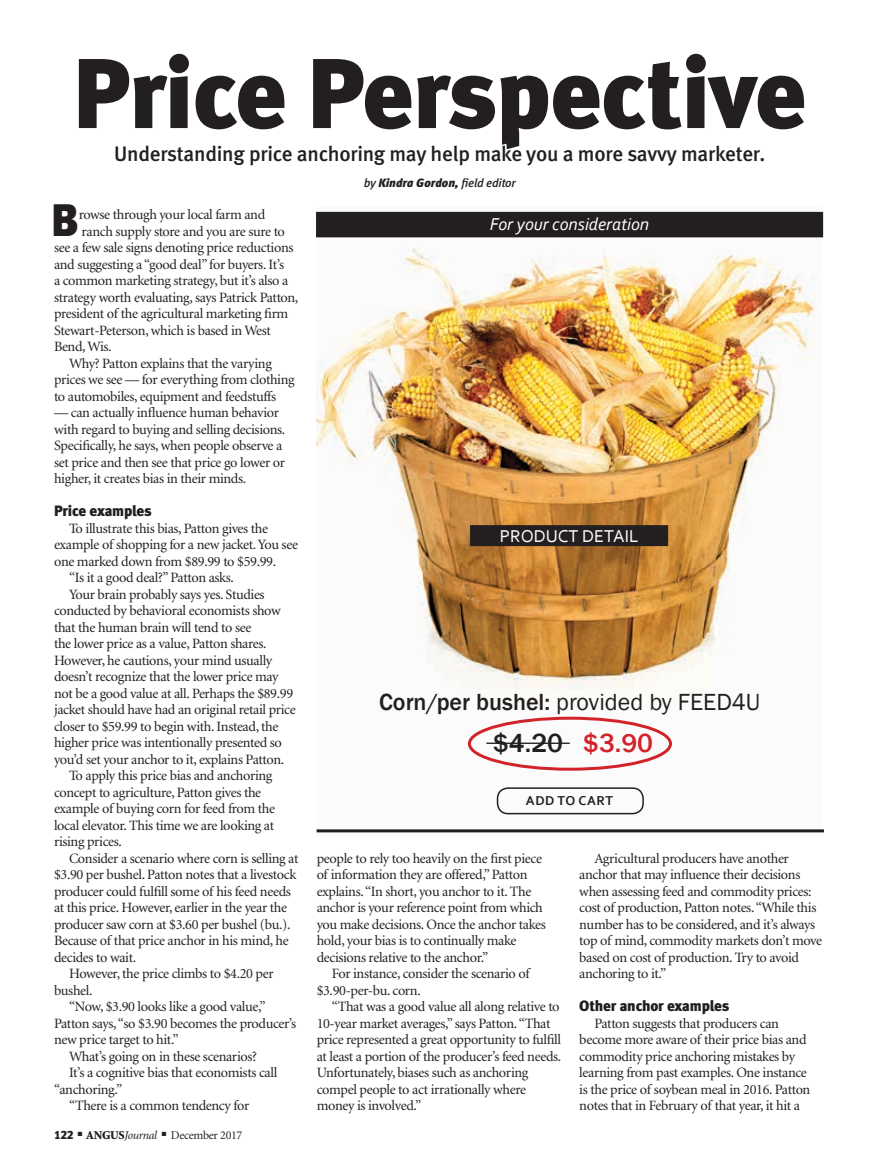
<style>
.page{position:relative;width:878px;height:1168px;background:#fff}
.page>*{position:absolute;margin:0;border:0;box-sizing:border-box;transform-origin:0 0}
.headline{font:99px "Meta Black LF";letter-spacing:-.01em;color:#231f20}
.Drop_Cap{font:45.45px "Meta Black LF";color:#231f20}
.t1{font:500 27px "Franklin Gothic";color:#231f20}
.t2{font:24px "Franklin Gothic";color:#231f20}
.deck{font:21px "Meta Medium LF";letter-spacing:-.01em;color:#231f20}
.t3{font:italic 18px "Corbel";color:#fff}
.t4{font:18px "Corbel";color:#fff}
.subhead{font:15px "Meta Black LF";letter-spacing:-.01em;color:#231f20}
.body_text{font:14.25px/16.5px "Minion";letter-spacing:-.025em;color:#231f20}
.Drop_Cap-2{font:14.25px "Minion";letter-spacing:-.025em;color:#231f20}
.t5{font:700 13.5px "Corbel";letter-spacing:.04em;color:#231f20}
.t6{font:12px "Minion";letter-spacing:-.025em;color:#231f20}
.byline{font:italic 12px "Meta Medium LF";letter-spacing:-.01em;color:#231f20}
.s1{font-family:"Meta Black LF"}
.s2{font-weight:900}
.s3{font-style:italic}
.s4{font-weight:500}
.s5{color:#d2232a}
</style>
<div class="page">
<img style="left:316px;top:211px;width:506px;height:622px">
<hr style="left:316px;top:829px;width:508px;height:3px;background:#231f20">
<hr style="left:486px;top:742px;width:83px;height:2px;background:#231f20">
<div style="left:470px;top:525px;width:198px;height:21px;background:#231f20"></div>
<div style="left:316px;top:212px;width:507px;height:25px;background:#231f20"></div>
<div style="left:468px;top:717px;width:204px;height:54px;border:3px solid #d2232a;border-radius:50%"></div>
<div style="left:496px;top:787px;width:148px;height:27px;border:2px solid #231f20;border-radius:10px"></div>
<p class="headline" style="left:73px;top:34px;width:735px">Price Perspective</p>
<p class="deck" style="left:114px;top:142px;width:652px">Understanding price anchoring may help make you a more savvy marketer.</p>
<p class="byline" style="left:364px;top:175px;width:154px">by <span class="s1">Kindra Gordon,</span> field editor</p>
<p class="Drop_Cap" style="left:51px;top:192px;width:29px">B</p>
<p class="Drop_Cap-2" style="left:79px;top:207px;width:188px">rowse through your local farm and</p>
<p class="Drop_Cap-2" style="left:82px;top:224px;width:205px">ranch supply store and you are sure to</p>
<p class="Drop_Cap-2" style="left:54px;top:240px;width:241px">see a few sale signs denoting price reductions</p>
<p class="Drop_Cap-2" style="left:54px;top:257px;width:231px">and suggesting a “good deal” for buyers. It’s</p>
<p class="Drop_Cap-2" style="left:54px;top:273px;width:236px">a common marketing strategy, but it’s also a</p>
<p class="Drop_Cap-2" style="left:54px;top:290px;width:246px">strategy worth evaluating, says Patrick Patton,</p>
<p class="Drop_Cap-2" style="left:54px;top:306px;width:236px">president of the agricultural marketing firm</p>
<p class="Drop_Cap-2" style="left:54px;top:323px;width:218px">Stewart-Peterson, which is based in West</p>
<p class="Drop_Cap-2" style="left:54px;top:339px;width:59px">Bend, Wis.</p>
<p class="body_text" style="left:54px;top:355px;width:242px;text-indent:15px">Why? Patton explains that the varying prices we see — for everything from clothing to automobiles, equipment and feedstuffs</p>
<p class="body_text" style="left:54px;top:405px;width:233px">— can actually influence human behavior with regard to buying and selling decisions.<br>Specifically, he says, when people observe a set price and then see that price go lower or higher, it creates bias in their minds.</p>
<p class="subhead" style="left:54px;top:502px;width:99px">Price examples</p>
<p class="body_text" style="left:54px;top:520px;width:245px;text-indent:15px">To illustrate this bias, Patton gives the example of shopping for a new jacket. You see one marked down from $89.99 to $59.99.</p>
<p class="body_text" style="left:69px;top:570px;width:166px">“Is it a good deal?” Patton asks.</p>
<p class="body_text" style="left:54px;top:586px;width:243px;text-indent:15px">Your brain probably says yes. Studies conducted by behavioral economists show that the human brain will tend to see<br>the lower price as a value, Patton shares.<br>However, he cautions, your mind usually doesn’t recognize that the lower price may not be a good value at all. Perhaps the $89.99 jacket should have had an original retail price closer to $59.99 to begin with. Instead, the higher price was intentionally presented so you’d set your anchor to it, explains Patton.</p>
<p class="body_text" style="left:54px;top:768px;width:223px;text-indent:15px">To apply this price bias and anchoring concept to agriculture, Patton gives the example of buying corn for feed from the local elevator. This time we are looking at rising prices.</p>
<p class="body_text" style="left:54px;top:850px;width:246px;text-indent:15px">Consider a scenario where corn is selling at $3.90 per bushel. Patton notes that a livestock producer could fulfill some of his feed needs at this price. However, earlier in the year the producer saw corn at $3.60 per bushel (bu.).<br>Because of that price anchor in his mind, he decides to wait.</p>
<p class="body_text" style="left:54px;top:966px;width:221px;text-indent:15px">However, the price climbs to $4.20 per bushel.</p>
<p class="body_text" style="left:54px;top:999px;width:244px;text-indent:15px">“Now, $3.90 looks like a good value,”<br>Patton says, “so $3.90 becomes the producer’s new price target to hit.”</p>
<p class="body_text" style="left:69px;top:1048px;width:189px">What’s going on in these scenarios?</p>
<p class="body_text" style="left:54px;top:1065px;width:225px;text-indent:15px">It’s a cognitive bias that economists call “anchoring.”</p>
<p class="body_text" style="left:69px;top:1098px;width:182px">“There is a common tendency for</p>
<p class="t6" style="left:54px;top:1129px;width:190px"><span class="s1">122</span> ■ <span class="s2">ANGUS</span><span class="s3">Journal</span> ■ December 2017</p>
<p class="t3" style="left:490px;top:213px;width:161px">For your consideration</p>
<p class="t4" style="left:499px;top:524px;width:140px">PRODUCT DETAIL</p>
<p class="t2" style="left:379px;top:687px;width:383px"><span class="s4">Corn/per bushel:</span> provided by FEED4U</p>
<p class="t1" style="left:493px;top:726px;width:161px">$4.20 <span class="s5">$3.90</span></p>
<p class="t5" style="left:526px;top:792px;width:89px">ADD TO CART</p>
<p class="body_text" style="left:316px;top:850px;width:231px">people to rely too heavily on the first piece of information they are offered,” Patton explains. “In short, you anchor to it. The anchor is your reference point from which you make decisions. Once the anchor takes hold, your bias is to continually make decisions relative to the anchor.”</p>
<p class="body_text" style="left:316px;top:966px;width:214px;text-indent:15px">For instance, consider the scenario of $3.90-per-bu. corn.</p>
<p class="body_text" style="left:316px;top:999px;width:246px;text-indent:15px">“That was a good value all along relative to 10-year market averages,” says Patton. “That price represented a great opportunity to fulfill at least a portion of the producer’s feed needs.<br>Unfortunately, biases such as anchoring compel people to act irrationally where money is involved.”</p>
<p class="body_text" style="left:579px;top:850px;width:244px;text-indent:15px">Agricultural producers have another anchor that may influence their decisions when assessing feed and commodity prices: cost of production, Patton notes. “While this number has to be considered, and it’s always top of mind, commodity markets don’t move based on cost of production. Try to avoid anchoring to it.”</p>
<p class="subhead" style="left:579px;top:997px;width:151px">Other anchor examples</p>
<p class="body_text" style="left:579px;top:1015px;width:232px;text-indent:15px">Patton suggests that producers can become more aware of their price bias and commodity price anchoring mistakes by learning from past examples. One instance is the price of soybean meal in 2016. Patton notes that in February of that year, it hit a</p>
</div>
